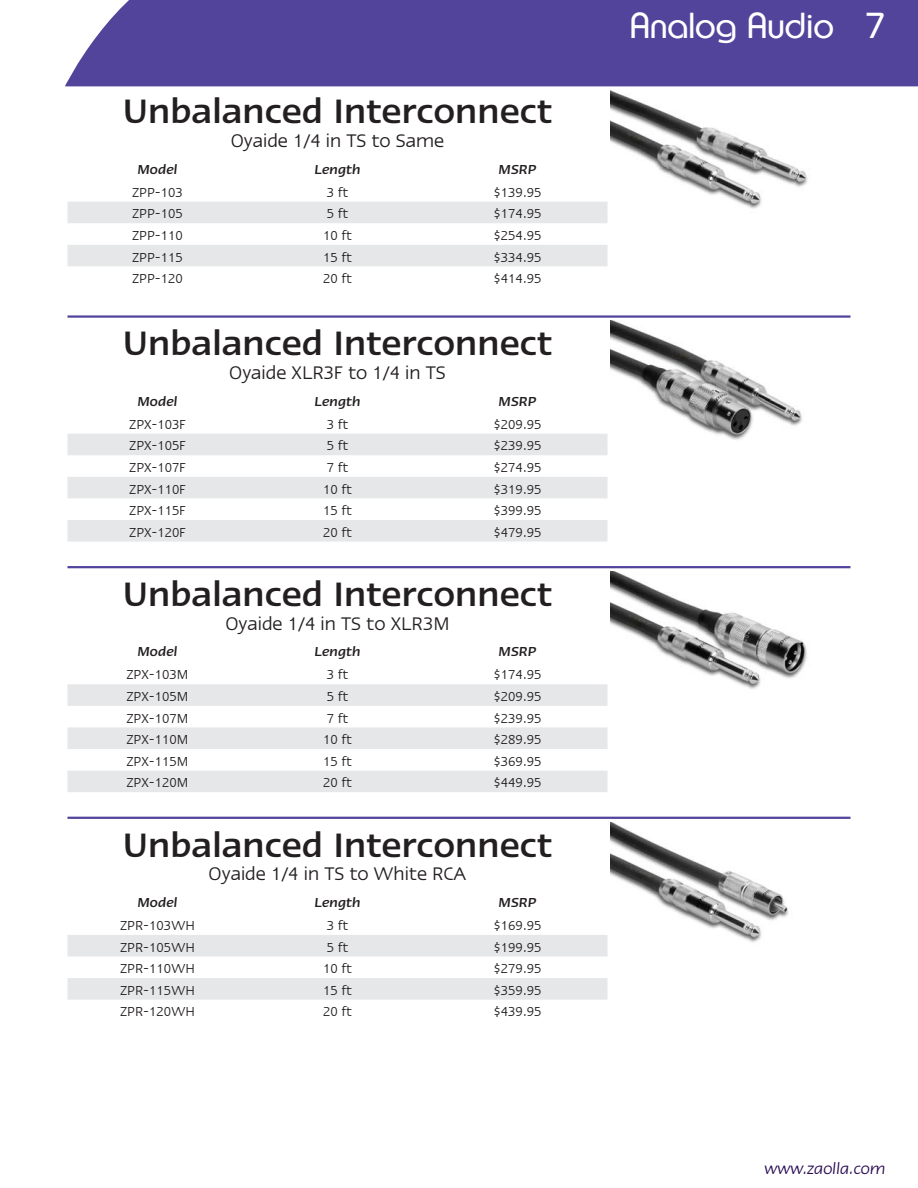
<style>
.page{position:relative;width:918px;height:1188px;background:#fff}
.page>*{position:absolute;margin:0;border:0;box-sizing:border-box;transform-origin:0 0}
.t1{font:500 39px "Linotype Ergo";color:#231f20}
.t2{font:33px "Belgium";color:#fff}
.t3{font:21px "Linotype Ergo";color:#231f20}
.t4{font:italic 18px "Linotype Ergo";color:#290c53}
.t5{font:15px "Linotype Ergo";color:#231f20}
.t6{font:italic 500 15px "Linotype Ergo";color:#231f20}
</style>
<div class="page">
<div style="left:65px;top:0;width:853px;height:86px;background:#52439b"></div>
<svg style="left:68px;top:202px;width:540px;height:64px"></svg>
<hr style="left:68px;top:83px;width:782px;height:3px;background:#52439b">
<img style="left:610px;top:90px;width:198px;height:119px">
<svg style="left:68px;top:434px;width:540px;height:108px;fill:#e6e7e8"></svg>
<hr style="left:68px;top:315px;width:782px;height:3px;background:#52439b">
<img style="left:610px;top:321px;width:192px;height:119px">
<svg style="left:68px;top:684px;width:540px;height:108px;fill:#e6e7e8"></svg>
<hr style="left:68px;top:566px;width:782px;height:2px;background:#52439b">
<img style="left:610px;top:571px;width:197px;height:118px">
<svg style="left:68px;top:935px;width:540px;height:65px"></svg>
<hr style="left:68px;top:817px;width:782px;height:2px;background:#52439b">
<img style="left:610px;top:822px;width:179px;height:120px">
<h1 class="t1" style="left:123px;top:97px;width:431px">Unbalanced Interconnect</h1>
<h3 class="t3" style="left:231px;top:132px;width:215px">Oyaide 1/4 in TS to Same</h3>
<p class="t6" style="left:137px;top:164px;width:42px">Model</p>
<p class="t6" style="left:314px;top:164px;width:48px">Length</p>
<p class="t6" style="left:499px;top:164px;width:39px">MSRP</p>
<p class="t5" style="left:132px;top:186px;width:52px">ZPP-103</p>
<p class="t5" style="left:327px;top:186px;width:23px">3 ft</p>
<p class="t5" style="left:494px;top:186px;width:49px">$139.95</p>
<p class="t5" style="left:132px;top:208px;width:52px">ZPP-105</p>
<p class="t5" style="left:327px;top:208px;width:23px">5 ft</p>
<p class="t5" style="left:494px;top:208px;width:49px">$174.95</p>
<p class="t5" style="left:132px;top:229px;width:52px">ZPP-110</p>
<p class="t5" style="left:323px;top:229px;width:30px">10 ft</p>
<p class="t5" style="left:494px;top:229px;width:49px">$254.95</p>
<p class="t5" style="left:132px;top:251px;width:52px">ZPP-115</p>
<p class="t5" style="left:323px;top:251px;width:30px">15 ft</p>
<p class="t5" style="left:494px;top:251px;width:49px">$334.95</p>
<p class="t5" style="left:132px;top:272px;width:52px">ZPP-120</p>
<p class="t5" style="left:323px;top:272px;width:30px">20 ft</p>
<p class="t5" style="left:494px;top:272px;width:49px">$414.95</p>
<h1 class="t1" style="left:123px;top:329px;width:431px">Unbalanced Interconnect</h1>
<h3 class="t3" style="left:229px;top:364px;width:218px">Oyaide XLR3F to 1/4 in TS</h3>
<p class="t6" style="left:137px;top:396px;width:42px">Model</p>
<p class="t6" style="left:314px;top:396px;width:48px">Length</p>
<p class="t6" style="left:499px;top:396px;width:39px">MSRP</p>
<p class="t5" style="left:129px;top:418px;width:58px">ZPX-103F</p>
<p class="t5" style="left:327px;top:418px;width:23px">3 ft</p>
<p class="t5" style="left:494px;top:418px;width:49px">$209.95</p>
<p class="t5" style="left:129px;top:440px;width:58px">ZPX-105F</p>
<p class="t5" style="left:327px;top:440px;width:23px">5 ft</p>
<p class="t5" style="left:494px;top:440px;width:49px">$239.95</p>
<p class="t5" style="left:129px;top:461px;width:58px">ZPX-107F</p>
<p class="t5" style="left:327px;top:461px;width:23px">7 ft</p>
<p class="t5" style="left:494px;top:461px;width:49px">$274.95</p>
<p class="t5" style="left:129px;top:483px;width:58px">ZPX-110F</p>
<p class="t5" style="left:323px;top:483px;width:30px">10 ft</p>
<p class="t5" style="left:494px;top:483px;width:49px">$319.95</p>
<p class="t5" style="left:129px;top:504px;width:58px">ZPX-115F</p>
<p class="t5" style="left:323px;top:504px;width:30px">15 ft</p>
<p class="t5" style="left:494px;top:504px;width:49px">$399.95</p>
<p class="t5" style="left:129px;top:526px;width:58px">ZPX-120F</p>
<p class="t5" style="left:323px;top:526px;width:30px">20 ft</p>
<p class="t5" style="left:494px;top:526px;width:49px">$479.95</p>
<h1 class="t1" style="left:123px;top:579px;width:431px">Unbalanced Interconnect</h1>
<h3 class="t3" style="left:225px;top:615px;width:226px">Oyaide 1/4 in TS to XLR3M</h3>
<p class="t6" style="left:137px;top:646px;width:42px">Model</p>
<p class="t6" style="left:314px;top:646px;width:48px">Length</p>
<p class="t6" style="left:499px;top:646px;width:39px">MSRP</p>
<p class="t5" style="left:126px;top:669px;width:64px">ZPX-103M</p>
<p class="t5" style="left:327px;top:669px;width:23px">3 ft</p>
<p class="t5" style="left:494px;top:669px;width:49px">$174.95</p>
<p class="t5" style="left:126px;top:690px;width:64px">ZPX-105M</p>
<p class="t5" style="left:327px;top:690px;width:23px">5 ft</p>
<p class="t5" style="left:494px;top:690px;width:49px">$209.95</p>
<p class="t5" style="left:126px;top:712px;width:64px">ZPX-107M</p>
<p class="t5" style="left:327px;top:712px;width:23px">7 ft</p>
<p class="t5" style="left:494px;top:712px;width:49px">$239.95</p>
<p class="t5" style="left:126px;top:733px;width:64px">ZPX-110M</p>
<p class="t5" style="left:323px;top:733px;width:30px">10 ft</p>
<p class="t5" style="left:494px;top:733px;width:49px">$289.95</p>
<p class="t5" style="left:126px;top:755px;width:64px">ZPX-115M</p>
<p class="t5" style="left:323px;top:755px;width:30px">15 ft</p>
<p class="t5" style="left:494px;top:755px;width:49px">$369.95</p>
<p class="t5" style="left:126px;top:777px;width:64px">ZPX-120M</p>
<p class="t5" style="left:323px;top:777px;width:30px">20 ft</p>
<p class="t5" style="left:494px;top:777px;width:49px">$449.95</p>
<h1 class="t1" style="left:123px;top:830px;width:431px">Unbalanced Interconnect</h1>
<h3 class="t3" style="left:209px;top:865px;width:259px">Oyaide 1/4 in TS to White RCA</h3>
<p class="t6" style="left:137px;top:897px;width:42px">Model</p>
<p class="t6" style="left:314px;top:897px;width:48px">Length</p>
<p class="t6" style="left:499px;top:897px;width:39px">MSRP</p>
<p class="t5" style="left:120px;top:919px;width:76px">ZPR-103WH</p>
<p class="t5" style="left:327px;top:919px;width:23px">3 ft</p>
<p class="t5" style="left:494px;top:919px;width:49px">$169.95</p>
<p class="t5" style="left:120px;top:941px;width:76px">ZPR-105WH</p>
<p class="t5" style="left:327px;top:941px;width:23px">5 ft</p>
<p class="t5" style="left:494px;top:941px;width:49px">$199.95</p>
<p class="t5" style="left:120px;top:963px;width:76px">ZPR-110WH</p>
<p class="t5" style="left:323px;top:963px;width:30px">10 ft</p>
<p class="t5" style="left:494px;top:963px;width:49px">$279.95</p>
<p class="t5" style="left:120px;top:984px;width:76px">ZPR-115WH</p>
<p class="t5" style="left:323px;top:984px;width:30px">15 ft</p>
<p class="t5" style="left:494px;top:984px;width:49px">$359.95</p>
<p class="t5" style="left:120px;top:1006px;width:76px">ZPR-120WH</p>
<p class="t5" style="left:323px;top:1006px;width:30px">20 ft</p>
<p class="t5" style="left:494px;top:1006px;width:49px">$439.95</p>
<h2 class="t2" style="left:630px;top:-1px;width:257px">Analog Audio 7</h2>
<p class="t4" style="left:764px;top:1162px;width:123px">www.zaolla.com</p>
</div>
